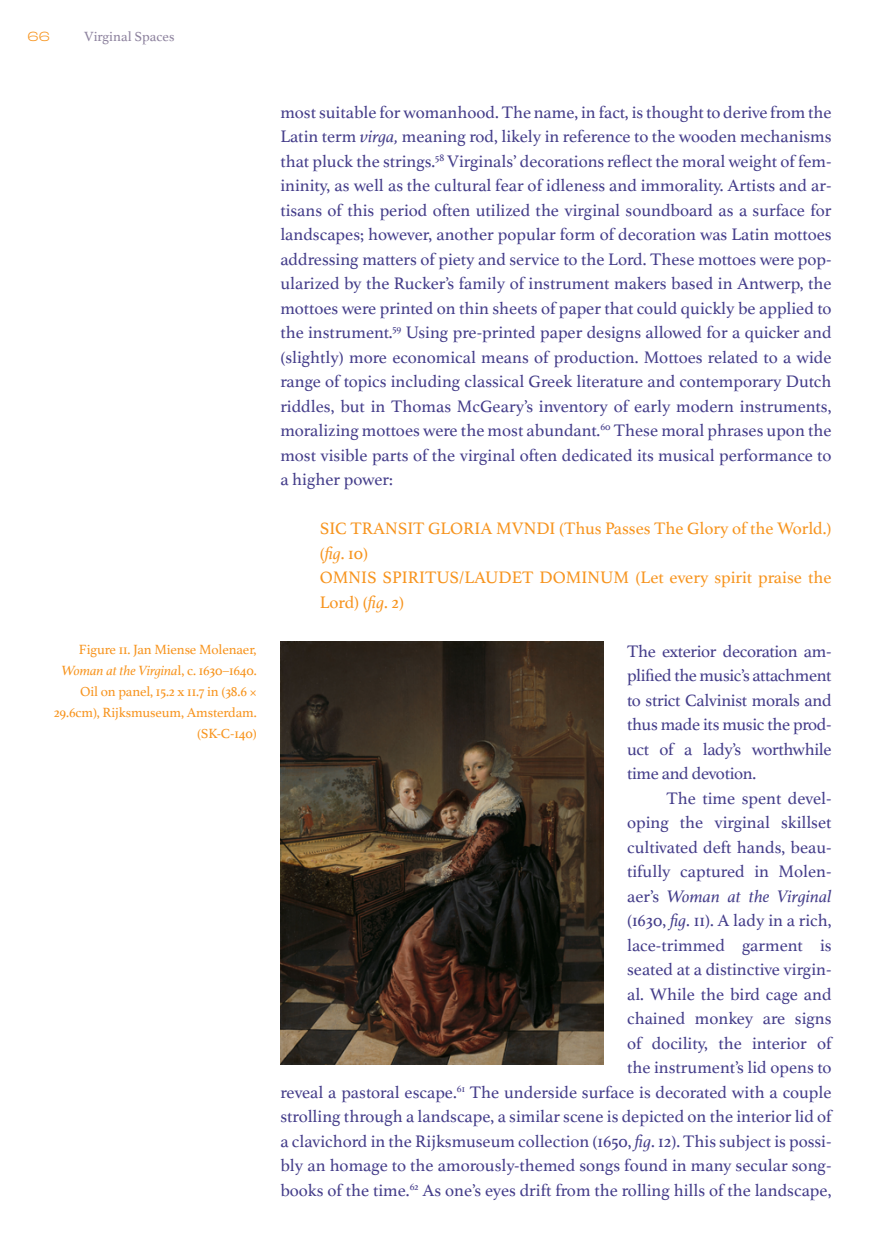
<style>
.page{position:relative;width:882px;height:1260px;background:#fff}
.page>*{position:absolute;margin:0;border:0;box-sizing:border-box;transform-origin:0 0}
.t1{font:17.5px/24.5px "Athelas";color:#443d8a;text-align:justify}
.t2{font:17.5px/24.5px "Athelas";color:#f7941e}
.t3{font:14px/21px "Athelas";letter-spacing:-.01em;color:#f7941e;text-align:right}
.t4{font:14px "Athelas";color:#8d829e}
.t5{font:300 expanded 14px "Roc Grotesk";color:#f7941e}
.s1{font-style:italic}
</style>
<div class="page">
<img style="left:280px;top:642px;width:323px;height:422px">
<p class="t5" style="left:28px;top:28px;width:24px">66</p>
<p class="t4" style="left:84px;top:25px;width:92px">Virginal Spaces</p>
<p class="t3" style="left:54px;top:638px;width:205px">Figure 11. Jan Miense Molenaer,<br><span class="s1">Woman at the Virgina</span>l, c. 1630–1640.<br>Oil on panel, 15.2 x 11.7 in (38.6 ×<br>29.6cm), Rijksmuseum, Amsterdam. (SK-C-140)</p>
<p class="t1" style="left:280px;top:99px;width:553px">most suitable for womanhood. The name, in fact, is thought to derive from the Latin term <span class="s1">virga,</span> meaning rod, likely in reference to the wooden mechanisms that pluck the strings.<sup>58</sup> Virginals’ decorations reflect the moral weight of fem&shy;ininity, as well as the cultural fear of idleness and immorality. Artists and ar&shy;tisans of this period often utilized the virginal soundboard as a surface for landscapes; however, another popular form of decoration was Latin mottoes addressing matters of piety and service to the Lord. These mottoes were pop&shy;ularized by the Rucker’s family of instrument makers based in Antwerp, the mottoes were printed on thin sheets of paper that could quickly be applied to the instrument.<sup>59</sup> Using pre-printed paper designs allowed for a quicker and (slightly) more economical means of production. Mottoes related to a wide range of topics including classical Greek literature and contemporary Dutch riddles, but in Thomas McGeary’s inventory of early modern instruments, moralizing mottoes were the most abundant.<sup>60</sup> These moral phrases upon the most visible parts of the virginal often dedicated its musical performance to a higher power:</p>
<p class="t2" style="left:320px;top:516px;width:513px">SIC TRANSIT GLORIA MVNDI (Thus Passes The Glory of the World.) (<span class="s1">fig</span>. 10)<br>OMNIS SPIRITUS/LAUDET DOMINUM (Let every spirit praise the Lord) (<span class="s1">fig</span>. 2)</p>
<p class="t1" style="left:627px;top:638px;width:206px">The exterior decoration am&shy;plified the music’s attachment to strict Calvinist morals and thus made its music the prod&shy;uct of a lady’s worthwhile time and devotion.</p>
<p class="t1" style="left:280px;top:785px;width:553px;text-align:right">The time spent devel-<br>oping the virginal skillset<br>cultivated deft hands, beau-<br>tifully captured in Molen-<br>aer’s <span class="s1">Woman at the Virginal<br></span>(1630, <span class="s1">fig</span>. 11). A lady in a rich,<br>lace-trimmed garment is<br>seated at a distinctive virgin-<br>al. While the bird cage and<br>chained monkey are signs<br>of docility, the interior of<br>the instrument’s lid opens to<br>reveal a pastoral escape.<sup>61</sup> The underside surface is decorated with a couple strolling through a landscape, a similar scene is depicted on the interior lid of a clavichord in the Rijksmuseum collection (1650, <span class="s1">fig</span>. 12). This subject is possi&shy;bly an homage to the amorously-themed songs found in many secular song&shy;books of the time.<sup>62</sup> As one’s eyes drift from the rolling hills of the landscape,</p>
</div>
